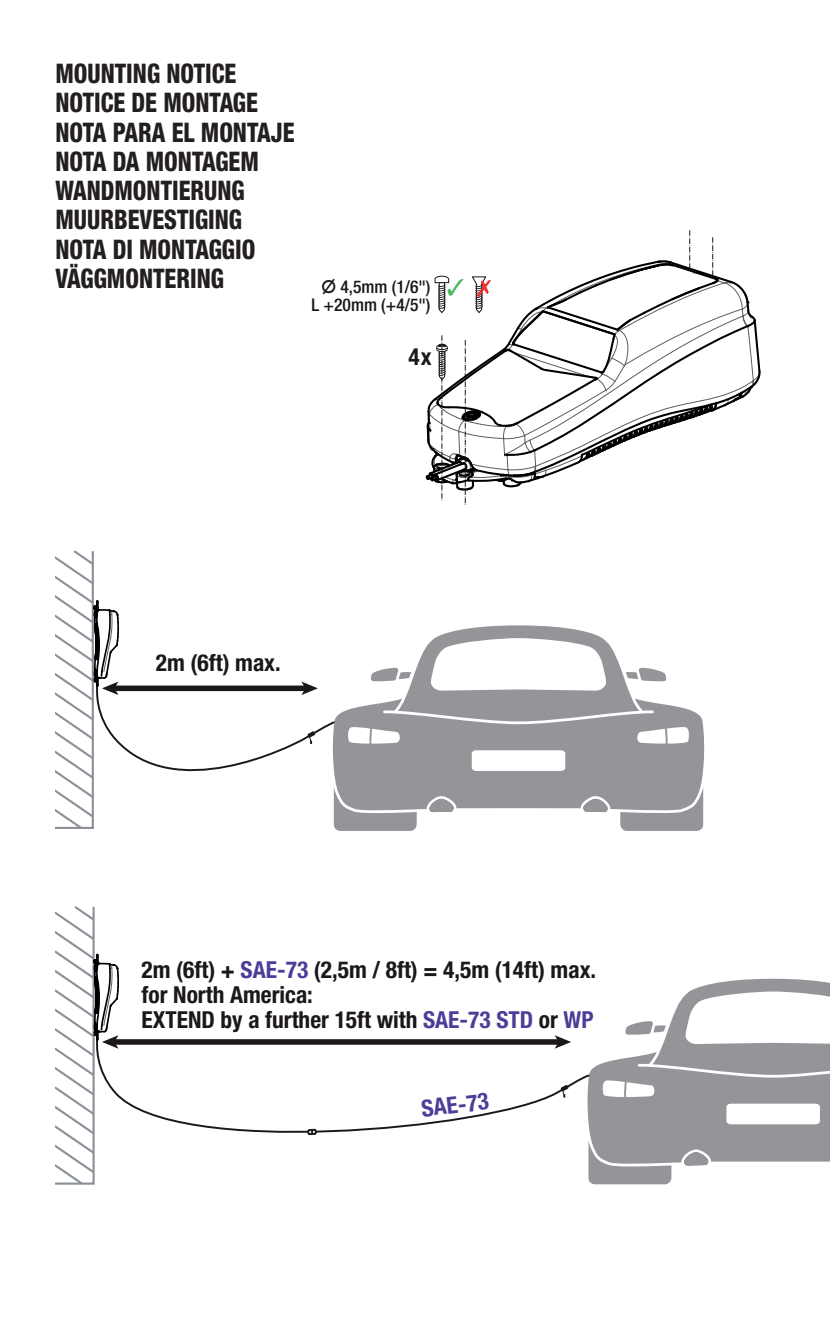
<style>
.page{position:relative;width:830px;height:1340px;background:#fff}
.page>*{position:absolute;margin:0;border:0;box-sizing:border-box;transform-origin:0 0}
.t1{font:800 condensed 27px/29.2px "Helvetica Neue LT Pro";color:#231f20;scale:.88 1}
.t2{font:700 condensed 23.4px/25.4px "Helvetica Neue LT Pro";color:#1b171b}
.t3{font:700 condensed 23.4px "Helvetica Neue LT Pro";color:#4d3c98}
.t4{font:500 condensed 17.55px/17.6px "Helvetica Neue LT Pro";color:#1a161a;text-align:center}
.s1{font-family:"European Pi Two";font-weight:400;font-stretch:normal}
.s2{color:#4d3c98}
</style>
<div class="page">
<svg style="left:425px;top:230px;width:336px;height:275px"></svg>
<svg style="left:55px;top:550px;width:276px;height:279px"></svg>
<svg style="left:588px;top:978px;width:241px;height:206px;fill:#939598"></svg>
<svg style="left:331px;top:625px;width:374px;height:206px;fill:#939598"></svg>
<svg style="left:120px;top:1037px;width:470px;height:121px"></svg>
<svg style="left:560px;top:1084px;width:8px;height:13px"></svg>
<div style="left:114px;top:1039px;width:445px;height:5px;background:#1b171b"></div>
<svg style="left:554px;top:1035px;width:17px;height:13px"></svg>
<svg style="left:55px;top:906px;width:65px;height:279px"></svg>
<div style="left:307px;top:1128px;width:9px;height:7px;border:2px solid #1b171b"></div>
<svg style="left:308px;top:1129px;width:7px;height:5px"></svg>
<p class="t1" style="left:55px;top:61px;width:273px">MOUNTING NOTICE<br>NOTICE DE MONTAGE<br>NOTA PARA EL MONTAJE<br>NOTA DA MONTAGEM<br>WANDMONTIERUNG<br>MUURBEVESTIGING<br>NOTA DI MONTAGGIO<br>VÄGGMONTERING</p>
<p class="t4" style="left:311px;top:280px;width:120px"><span class="s1">-</span> 4,5mm (1/6")<br>L +20mm (+4/5")</p>
<p class="t2" style="left:408px;top:346px;width:24px">4x</p>
<p class="t2" style="left:156px;top:652px;width:126px">2m (6ft) max.</p>
<p class="t2" style="left:141px;top:958px;width:456px">2m (6ft) + <span class="s2">SAE-73</span> (2,5m / 8ft) = 4,5m (14ft) max. for North America:<br>EXTEND by a further 15ft with <span class="s2">SAE-73 STD</span> or <span class="s2">WP</span></p>
<p class="t3" style="left:420px;top:1100px;width:69px;rotate:-7deg">SAE-73</p>
</div>
